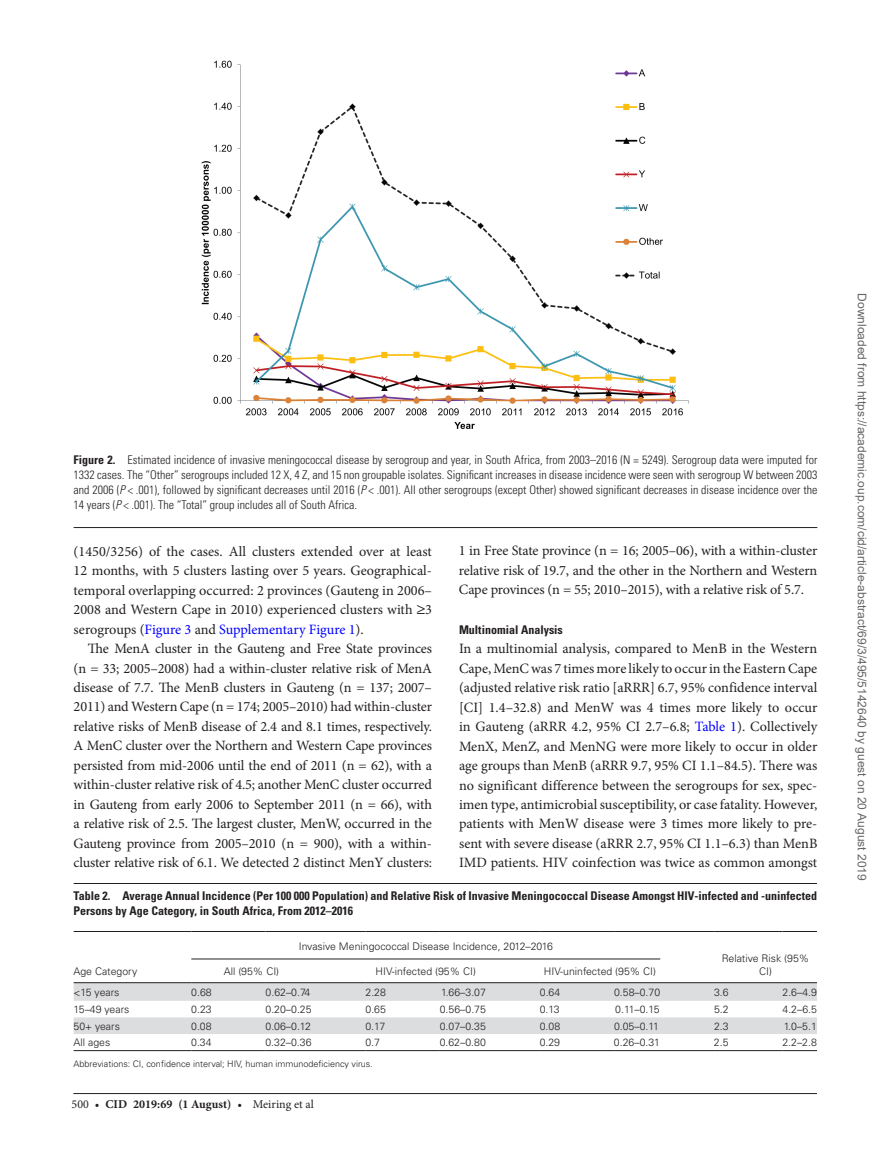
<style>
.page{position:relative;width:891px;height:1174px;background:#fff}
.page>*{position:absolute;margin:0;border:0;box-sizing:border-box;transform-origin:0 0}
.t1{font:14.25px/19.5px "Minion Pro";letter-spacing:-.01em;color:#231f20;text-align:justify}
.t2{font:300 condensed 12px/15px "Univers LT Std";color:#231f20;text-align:justify}
.t3{font:700 condensed 12px/15px "Univers LT Std";color:#231f20}
.t4{font:12px "Arial";color:#666}
.t5{font:700 12px "Minion Pro";color:#231f20}
.t6{font:300 10.5px "Univers LT Std";color:#231f20}
.t7{font:300 9px "Univers LT Std";color:#231f20}
.s1{font-weight:700}
.s2{font-style:italic}
.s3{color:#00f}
.s4{font-family:"Gandhari Unicode"}
.s5{font-weight:400}
</style>
<div class="page">
<hr style="left:73px;top:1093px;width:744px;height:1px;background:#231f20">
<hr style="left:74px;top:883px;width:743px;height:1px;background:#231f20">
<svg style="left:74px;top:958px;width:743px;height:76px"></svg>
<hr style="left:74px;top:931px;width:117px;height:1px;background:#231f20">
<hr style="left:191px;top:931px;width:75px;height:1px;background:#231f20">
<hr style="left:266px;top:931px;width:100px;height:1px;background:#231f20">
<hr style="left:366px;top:931px;width:74px;height:1px;background:#231f20">
<hr style="left:440px;top:931px;width:100px;height:1px;background:#231f20">
<hr style="left:540px;top:931px;width:74px;height:1px;background:#231f20">
<hr style="left:614px;top:931px;width:100px;height:1px;background:#231f20">
<hr style="left:714px;top:931px;width:69px;height:1px;background:#231f20">
<hr style="left:783px;top:931px;width:34px;height:1px;background:#231f20">
<hr style="left:191px;top:982px;width:75px;height:1px;background:#231f20">
<hr style="left:366px;top:982px;width:74px;height:1px;background:#231f20">
<hr style="left:540px;top:982px;width:74px;height:1px;background:#231f20">
<hr style="left:74px;top:982px;width:117px;height:1px;background:#231f20">
<hr style="left:266px;top:982px;width:100px;height:1px;background:#231f20">
<hr style="left:440px;top:982px;width:100px;height:1px;background:#231f20">
<hr style="left:614px;top:982px;width:100px;height:1px;background:#231f20">
<hr style="left:714px;top:982px;width:69px;height:1px;background:#231f20">
<hr style="left:74px;top:1050px;width:117px;height:1px;background:#231f20">
<hr style="left:783px;top:982px;width:34px;height:1px;background:#231f20">
<hr style="left:191px;top:1050px;width:75px;height:1px;background:#231f20">
<hr style="left:266px;top:1050px;width:100px;height:1px;background:#231f20">
<hr style="left:366px;top:1050px;width:74px;height:1px;background:#231f20">
<hr style="left:440px;top:1050px;width:100px;height:1px;background:#231f20">
<hr style="left:540px;top:1050px;width:74px;height:1px;background:#231f20">
<hr style="left:614px;top:1050px;width:100px;height:1px;background:#231f20">
<hr style="left:714px;top:1050px;width:69px;height:1px;background:#231f20">
<hr style="left:783px;top:1050px;width:34px;height:1px;background:#231f20">
<hr style="left:191px;top:959px;width:469px;height:1px;background:#231f20">
<hr style="left:74px;top:527px;width:743px;height:1px;background:#231f20">
<img style="left:201px;top:60px;width:488px;height:369px">
<p class="t2" style="left:74px;top:452px;width:745px"><span class="s1">Figure 2.</span> Estimated incidence of invasive meningococcal disease by serogroup and year, in South Africa, from 2003–2016 (N = 5249). Serogroup data were imputed for 1332 cases. The “Other” serogroups included 12 X, 4 Z, and 15 non groupable isolates. Significant increases in disease incidence were seen with serogroup W between 2003 and 2006 (<span class="s2">P</span> &lt; .001), followed by significant decreases until 2016 (<span class="s2">P</span> &lt; .001). All other serogroups (except Other) showed significant decreases in disease incidence over the 14 years (<span class="s2">P</span> &lt; .001). The “Total” group includes all of South Africa.</p>
<p class="t1" style="left:459px;top:541px;width:360px">1 in Free State province (n = 16; 2005–06), with a within-cluster relative risk of 19.7, and the other in the Northern and Western Cape provinces (n = 55; 2010–2015), with a relative risk of 5.7.</p>
<p class="t3" style="left:459px;top:622px;width:105px">Multinomial Analysis</p>
<p class="t1" style="left:459px;top:639px;width:360px">In a multinomial analysis, compared to MenB in the Western Cape, MenC was 7 times more likely to occur in the Eastern Cape (adjusted relative risk ratio [aRRR] 6.7, 95% confidence interval [CI] 1.4–32.8) and MenW was 4 times more likely to occur in Gauteng (aRRR 4.2, 95% CI 2.7–6.8; <span class="s3">Table 1</span>). Collectively MenX, MenZ, and MenNG were more likely to occur in older age groups than MenB (aRRR 9.7, 95% CI 1.1–84.5). There was no significant difference between the serogroups for sex, spec&shy;imen type, antimicrobial susceptibility, or case fatality. However, patients with MenW disease were 3 times more likely to pre&shy;sent with severe disease (aRRR 2.7, 95% CI 1.1–6.3) than MenB IMD patients. HIV coinfection was twice as common amongst</p>
<p class="t3" style="left:74px;top:889px;width:745px">Table 2. Average Annual Incidence (Per 100 000 Population) and Relative Risk of Invasive Meningococcal Disease Amongst HIV-infected and -uninfected<br>Persons by Age Category, in South Africa, From 2012–2016</p>
<p class="t1" style="left:74px;top:541px;width:360px">(1450/3256) of the cases. All clusters extended over at least 12 months, with 5 clusters lasting over 5 years. Geographical&shy;temporal overlapping occurred: 2 provinces (Gauteng in 2006– 2008 and Western Cape in 2010) experienced clusters with <span class="s4">≥</span>3 serogroups (<span class="s3">Figure 3</span> and <span class="s3">Supplementary Figure 1</span>).</p>
<p class="t1" style="left:74px;top:639px;width:360px;text-indent:14px">The MenA cluster in the Gauteng and Free State provinces (n = 33; 2005–2008) had a within-cluster relative risk of MenA disease of 7.7. The MenB clusters in Gauteng (n = 137; 2007– 2011) and Western Cape (n = 174; 2005–2010) had within-cluster relative risks of MenB disease of 2.4 and 8.1 times, respectively.<br>A MenC cluster over the Northern and Western Cape provinces persisted from mid-2006 until the end of 2011 (n = 62), with a within-cluster relative risk of 4.5; another MenC cluster occurred in Gauteng from early 2006 to September 2011 (n = 66), with a relative risk of 2.5. The largest cluster, MenW, occurred in the Gauteng province from 2005–2010 (n = 900), with a within&shy;cluster relative risk of 6.1. We detected 2 distinct MenY clusters:</p>
<p class="t6" style="left:74px;top:965px;width:65px">Age Category</p>
<p class="t6" style="left:299px;top:940px;width:256px">Invasive Meningococcal Disease Incidence, 2012–2016</p>
<p class="t6" style="left:722px;top:952px;width:89px">Relative Risk (95%</p>
<p class="t6" style="left:224px;top:965px;width:57px">All (95% CI)</p>
<p class="t6" style="left:376px;top:965px;width:102px">HIV-infected (95% CI)</p>
<p class="t6" style="left:544px;top:965px;width:114px">HIV-uninfected (95% CI)</p>
<p class="t6" style="left:759px;top:965px;width:14px">CI)</p>
<p class="t6" style="left:74px;top:986px;width:47px">&lt;15 years</p>
<p class="t6" style="left:191px;top:986px;width:22px">0.68</p>
<p class="t6" style="left:266px;top:986px;width:46px">0.62–0.74</p>
<p class="t6" style="left:366px;top:986px;width:22px">2.28</p>
<p class="t6" style="left:441px;top:986px;width:46px">1.66–3.07</p>
<p class="t6" style="left:540px;top:986px;width:22px">0.64</p>
<p class="t6" style="left:614px;top:986px;width:48px">0.58–0.70</p>
<p class="t6" style="left:714px;top:986px;width:16px">3.6</p>
<p class="t6" style="left:783px;top:986px;width:36px">2.6–4.9</p>
<p class="t6" style="left:74px;top:1003px;width:57px">15–49 years</p>
<p class="t6" style="left:191px;top:1003px;width:22px">0.23</p>
<p class="t6" style="left:266px;top:1003px;width:48px">0.20–0.25</p>
<p class="t6" style="left:366px;top:1003px;width:22px">0.65</p>
<p class="t6" style="left:440px;top:1003px;width:48px">0.56–0.75</p>
<p class="t6" style="left:540px;top:1003px;width:21px">0.13</p>
<p class="t6" style="left:615px;top:1003px;width:46px">0.11–0.15</p>
<p class="t6" style="left:714px;top:1003px;width:16px">5.2</p>
<p class="t6" style="left:782px;top:1003px;width:36px">4.2–6.5</p>
<p class="t6" style="left:74px;top:1019px;width:48px">50+ years</p>
<p class="t6" style="left:191px;top:1019px;width:22px">0.08</p>
<p class="t6" style="left:266px;top:1019px;width:47px">0.06–0.12</p>
<p class="t6" style="left:365px;top:1019px;width:21px">0.17</p>
<p class="t6" style="left:440px;top:1019px;width:48px">0.07–0.35</p>
<p class="t6" style="left:540px;top:1019px;width:22px">0.08</p>
<p class="t6" style="left:614px;top:1019px;width:46px">0.05–0.11</p>
<p class="t6" style="left:714px;top:1019px;width:16px">2.3</p>
<p class="t6" style="left:784px;top:1019px;width:34px">1.0–5.1</p>
<p class="t6" style="left:74px;top:1036px;width:38px">All ages</p>
<p class="t6" style="left:191px;top:1036px;width:22px">0.34</p>
<p class="t6" style="left:265px;top:1036px;width:48px">0.32–0.36</p>
<p class="t6" style="left:365px;top:1036px;width:16px">0.7</p>
<p class="t6" style="left:440px;top:1036px;width:48px">0.62–0.80</p>
<p class="t6" style="left:540px;top:1036px;width:22px">0.29</p>
<p class="t6" style="left:614px;top:1036px;width:48px">0.26–0.31</p>
<p class="t6" style="left:714px;top:1036px;width:16px">2.5</p>
<p class="t6" style="left:782px;top:1036px;width:36px">2.2–2.8</p>
<p class="t7" style="left:74px;top:1059px;width:301px">Abbreviations: CI, confidence interval; HIV, human immunodeficiency virus.</p>
<p class="t5" style="left:72px;top:1095px;width:244px"><span class="s5">500 •</span> CID 2019:69 (1 August) <span class="s5">• Meiring et al</span></p>
<p class="t4" style="left:866px;top:293px;width:589px;rotate:90deg">Downloaded from https://academic.oup.com/cid/article-abstract/69/3/495/5142640 by guest on 20 August 2019</p>
</div>
